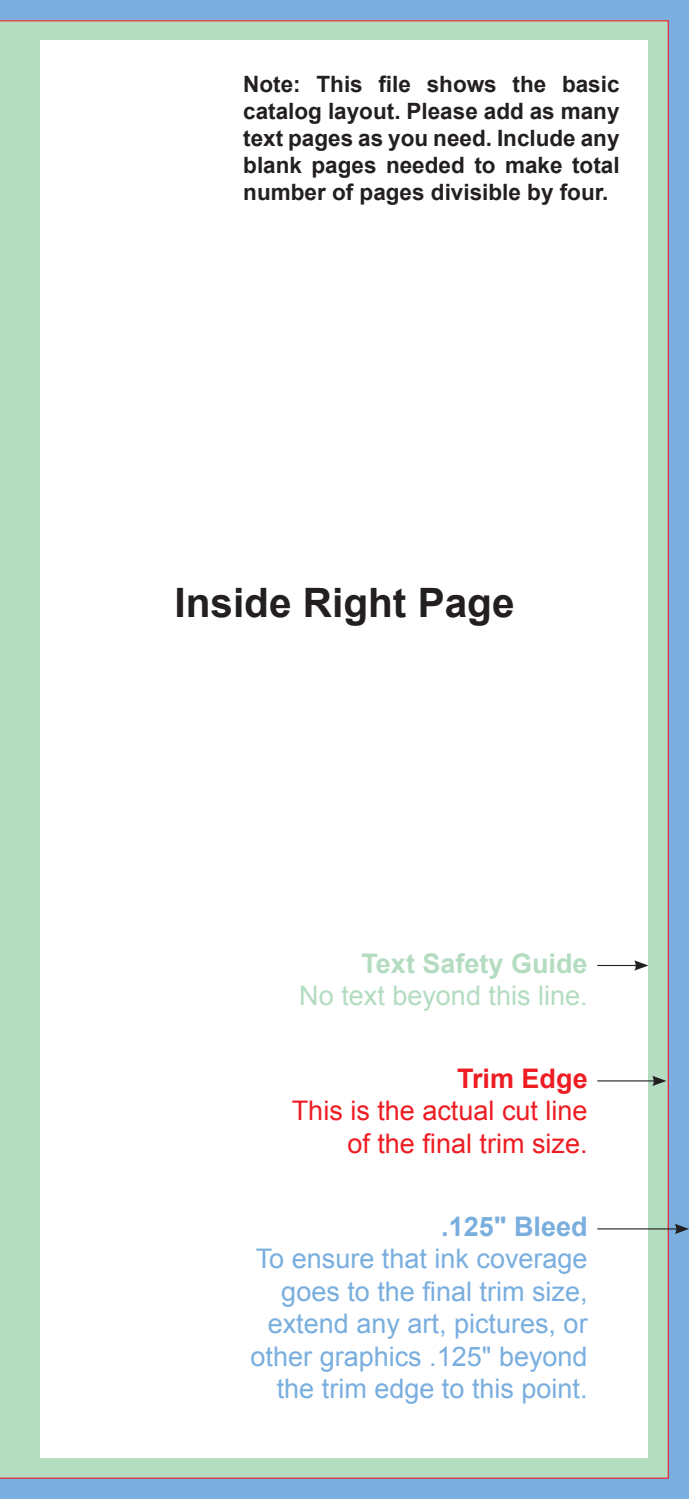
<style>
.page{position:relative;width:689px;height:1499px;background:#fff}
.page>*{position:absolute;margin:0;border:0;box-sizing:border-box;transform-origin:0 0}
.t1{font:700 40.5px "Arial";color:#231f20}
.t2{font:27px/32.4px "Arial";color:#79aede;text-align:right}
.t3{font:27px/32.4px "Arial";color:#ee1d23;text-align:right}
.t4{font:27px "Arial";color:#b3dcc0}
.t5{font:700 27px "Arial";color:#b3dcc0}
.t6{font:700 27px "Arial";color:#79aede}
.t7{font:700 27px "Arial";color:#ee1d23}
.t8{font:700 22.5px/27px "Arial";color:#231f20;text-align:justify}
</style>
<div class="page">
<div style="left:0;top:0;width:20px;height:1498px;background:#79aede"></div>
<div style="left:0;top:20px;width:20px;height:1458px;background:#b3dcc0"></div>
<hr style="left:0;top:40px;width:1px;height:1418px;background:#fff">
<div style="left:20px;top:0;width:668px;height:1498px;background:#79aede"></div>
<div style="left:20px;top:20px;width:648px;height:1458px;background:#b3dcc0"></div>
<div style="left:40px;top:40px;width:608px;height:1418px;background:#fff"></div>
<hr style="left:597px;top:965px;width:40px;height:1px;background:#231f20">
<svg style="left:634px;top:960px;width:14px;height:10px"></svg>
<hr style="left:597px;top:1080px;width:58px;height:1px;background:#231f20">
<svg style="left:652px;top:1075px;width:14px;height:11px"></svg>
<hr style="left:597px;top:1228px;width:81px;height:1px;background:#231f20">
<svg style="left:674px;top:1224px;width:14px;height:10px"></svg>
<p class="t8" style="left:243px;top:71px;width:378px">Note: This file shows the basic catalog layout. Please add as many text pages as you need. Include any blank pages needed to make total number of pages divisible by four.</p>
<h1 class="t1" style="left:174px;top:576px;width:341px">Inside Right Page</h1>
<p class="t5" style="left:361px;top:945px;width:228px">Text Safety Guide</p>
<p class="t4" style="left:299px;top:977px;width:290px">No text beyond this line.</p>
<p class="t7" style="left:457px;top:1060px;width:132px">Trim Edge</p>
<p class="t3" style="left:292px;top:1095px;width:297px">This is the actual cut line of the final trim size.</p>
<p class="t6" style="left:441px;top:1208px;width:148px">.125" Bleed</p>
<p class="t2" style="left:250px;top:1242px;width:338px">To ensure that ink coverage goes to the final trim size, extend any art, pictures, or other graphics .125" beyond the trim edge to this point.</p>
</div>
